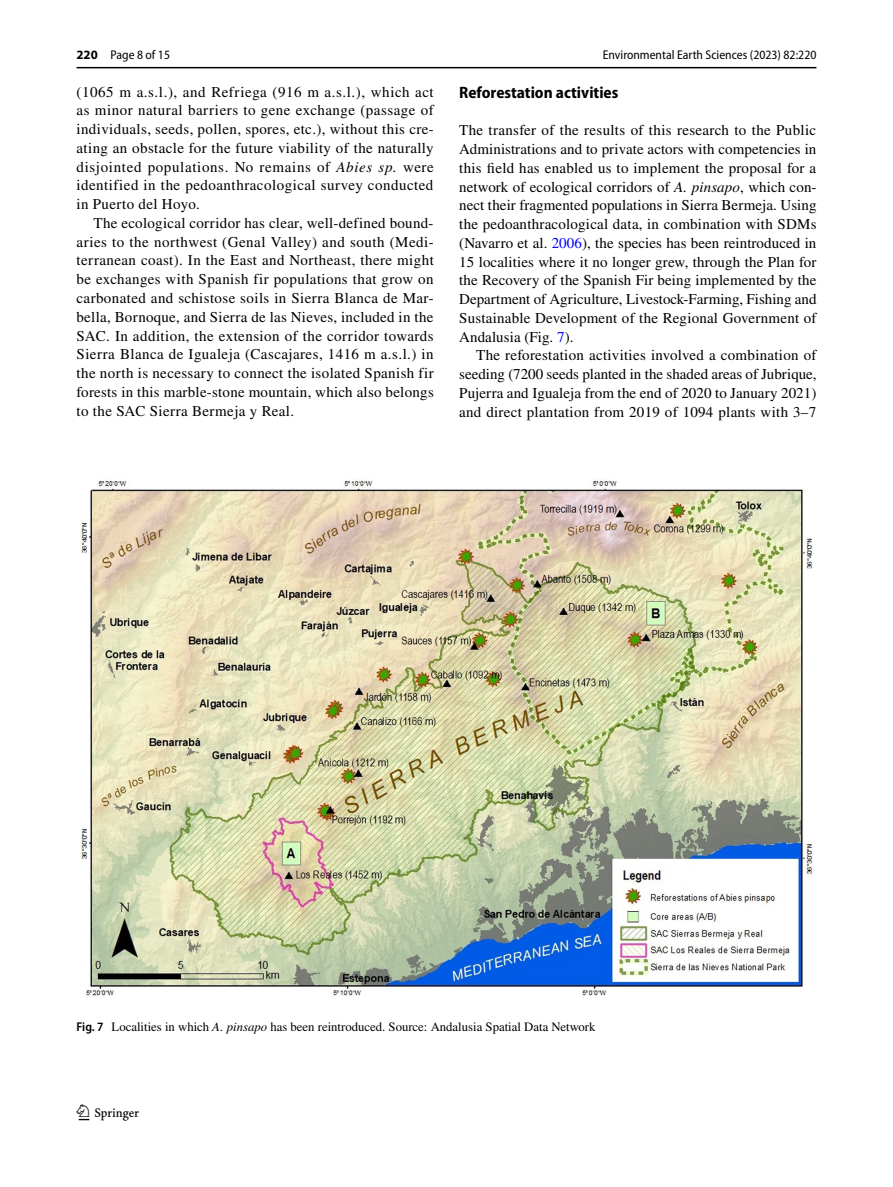
<style>
.page{position:relative;width:893px;height:1187px;background:#fff}
.page>*{position:absolute;margin:0;border:0;box-sizing:border-box;transform-origin:0 0}
.t1{font:22.5px "Springnew Regular 2";color:#000}
.t2{font:700 semi-condensed 16.5px "Myriad Pro";color:#000}
.t3{font:15px/18.8px "STIX";letter-spacing:.015em;color:#000;text-align:justify}
.t4{font:12.75px "STIX";color:#000}
.t5{font:semi-condensed 12.75px "Myriad Pro";color:#000}
.s1{font-weight:700;font-stretch:normal}
.s2{font-style:italic}
.s3{color:#00f}
.s4{font-family:"Myriad Pro";font-weight:600;font-stretch:semi-condensed}
</style>
<div class="page">
<hr style="left:77px;top:67px;width:739px;height:1px;background:#000">
<img style="left:81px;top:479px;width:731px;height:516px">
<p class="t5" style="left:77px;top:48px;width:95px"><span class="s1">220</span> Page 8 of 15</p>
<p class="t3" style="left:77px;top:83px;width:359px">(1065 m a.s.l.), and Refriega (916 m a.s.l.), which act as minor natural barriers to gene exchange (passage of individuals, seeds, pollen, spores, etc.), without this cre&shy;ating an obstacle for the future viability of the naturally disjointed populations. No remains of <span class="s2">Abies sp.</span> were identified in the pedoanthracological survey conducted in Puerto del Hoyo.</p>
<p class="t3" style="left:77px;top:214px;width:359px;text-indent:17px">The ecological corridor has clear, well-defined bound&shy;aries to the northwest (Genal Valley) and south (Medi&shy;terranean coast). In the East and Northeast, there might be exchanges with Spanish fir populations that grow on carbonated and schistose soils in Sierra Blanca de Mar&shy;bella, Bornoque, and Sierra de las Nieves, included in the SAC. In addition, the extension of the corridor towards Sierra Blanca de Igualeja (Cascajares, 1416 m a.s.l.) in the north is necessary to connect the isolated Spanish fir forests in this marble-stone mountain, which also belongs to the SAC Sierra Bermeja y Real.</p>
<p class="t5" style="left:603px;top:48px;width:215px">Environmental Earth Sciences (2023) 82:220</p>
<p class="t2" style="left:459px;top:83px;width:161px">Reforestation activities</p>
<p class="t3" style="left:459px;top:122px;width:359px">The transfer of the results of this research to the Public Administrations and to private actors with competencies in this field has enabled us to implement the proposal for a network of ecological corridors of <span class="s2">A. pinsapo</span>, which con&shy;nect their fragmented populations in Sierra Bermeja. Using the pedoanthracological data, in combination with SDMs (Navarro et al. <span class="s3">2006</span>), the species has been reintroduced in 15 localities where it no longer grew, through the Plan for the Recovery of the Spanish Fir being implemented by the Department of Agriculture, Livestock-Farming, Fishing and Sustainable Development of the Regional Government of Andalusia (Fig. <span class="s3">7</span>).</p>
<p class="t3" style="left:459px;top:347px;width:359px;text-indent:17px">The reforestation activities involved a combination of seeding (7200 seeds planted in the shaded areas of Jubrique, Pujerra and Igualeja from the end of 2020 to January 2021) and direct plantation from 2019 of 1094 plants with 3–7</p>
<p class="t4" style="left:77px;top:1017px;width:520px"><span class="s4">Fig. 7</span> Localities in which <span class="s2">A. pinsapo</span> has been reintroduced. Source: Andalusia Spatial Data Network</p>
<h1 class="t1" style="left:79px;top:1104px;width:62px">1 3</h1>
</div>
